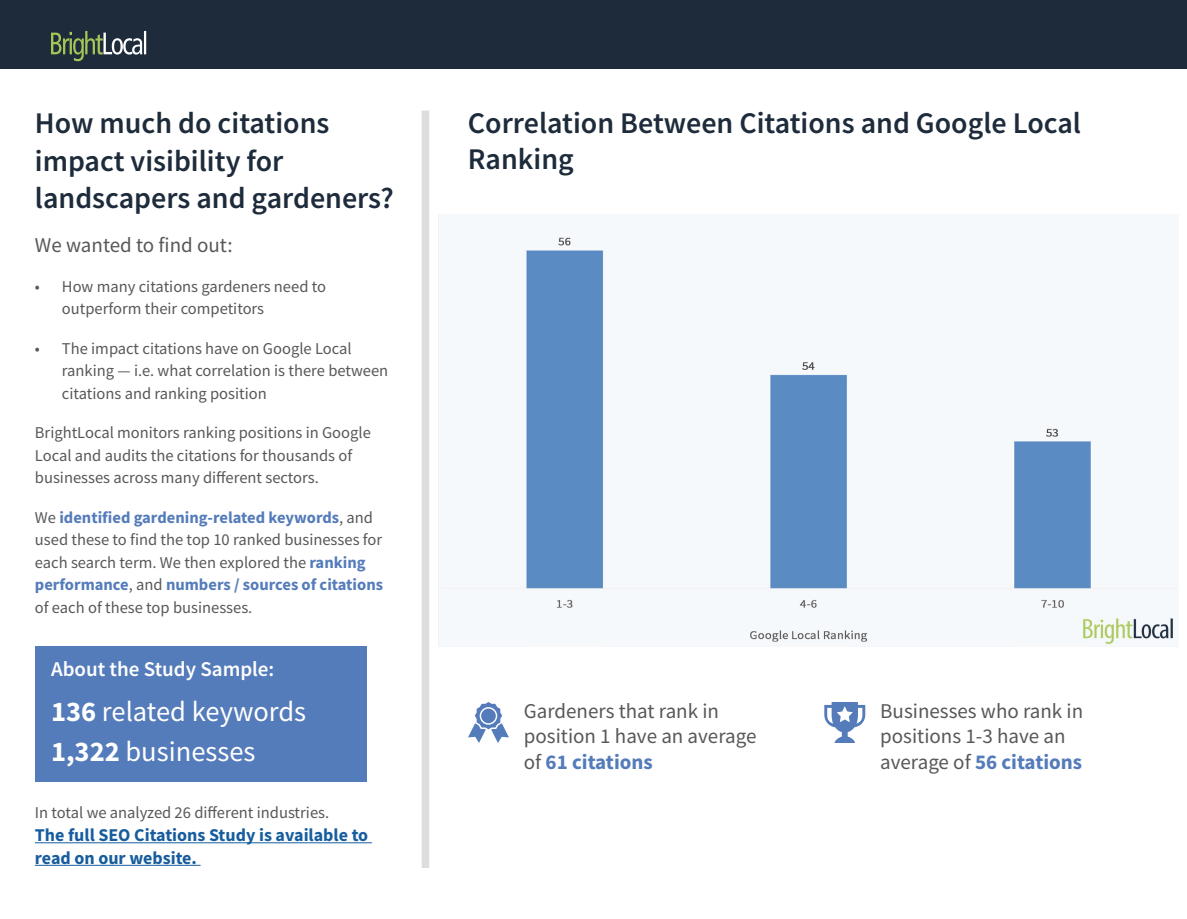
<style>
.page{position:relative;width:1187px;height:919px;background:#fff}
.page>*{position:absolute;margin:0;border:0;box-sizing:border-box;transform-origin:0 0}
.t1{font:600 30px/37.5px "Source Sans Pro";color:#1d2b3b}
.t2{font:28.5px "Source Sans Pro";color:#fff}
.t3{font:21px/25.5px "Source Sans Pro";color:#57585a}
.t4{font:600 21px "Source Sans Pro";color:#fff}
.t5{font:700 18px/22.5px "Source Sans Pro";color:#175d9e}
.t6{font:16.5px/22.5px "Source Sans Pro";color:#57585a}
.s1{font-weight:700;color:#547bba}
.s2{font-weight:700}
</style>
<div class="page">
<div style="left:0;top:0;width:1186px;height:68px;background:#1d2b3b"></div>
<svg style="left:51px;top:31px;width:95px;height:30px"></svg>
<div style="left:421px;top:111px;width:8px;height:756px;background:#dcdddf"></div>
<svg style="left:468px;top:702px;width:41px;height:41px"></svg>
<svg style="left:824px;top:702px;width:41px;height:41px"></svg>
<img style="left:443px;top:236px;width:733px;height:409px">
<div style="left:35px;top:646px;width:332px;height:135px;background:#547bba"></div>
<hr style="left:35px;top:842px;width:337px;height:1px;background:#175d9e">
<hr style="left:35px;top:864px;width:165px;height:1px;background:#175d9e">
<p class="t1" style="left:35px;top:104px;width:360px">How much do citations impact visibility for landscapers and gardeners?</p>
<p class="t3" style="left:35px;top:232px;width:199px">We wanted to find out:</p>
<p class="t6" style="left:62px;top:274px;width:266px;text-indent:-27px">• How many citations gardeners need to outperform their competitors</p>
<p class="t6" style="left:62px;top:337px;width:328px;text-indent:-27px">• The impact citations have on Google Local ranking — i.e. what correlation is there between citations and ranking position</p>
<p class="t6" style="left:35px;top:421px;width:337px">BrightLocal monitors ranking positions in Google<br>Local and audits the citations for thousands of businesses across many different sectors.</p>
<p class="t6" style="left:35px;top:506px;width:349px">We <span class="s1">identified gardening-related keywords</span>, and used these to find the top 10 ranked businesses for each search term. We then explored the <span class="s1">ranking performance</span>, and <span class="s1">numbers / sources of citations </span>of each of these top businesses.</p>
<p class="t4" style="left:51px;top:655px;width:225px">About the Study Sample:</p>
<p class="t2" style="left:51px;top:693px;width:257px"><span class="s2">136</span> related keywords</p>
<p class="t2" style="left:51px;top:733px;width:206px"><span class="s2">1,322</span> businesses</p>
<p class="t6" style="left:35px;top:801px;width:296px">In total we analyzed 26 different industries.</p>
<p class="t5" style="left:35px;top:823px;width:335px">The full SEO Citations Study is available to read on our website.</p>
<p class="t1" style="left:468px;top:105px;width:614px;line-height:36px">Correlation Between Citations and Google Local<br>Ranking</p>
<p class="t3" style="left:524px;top:697px;width:234px">Gardeners that rank in position 1 have an average of <span class="s1">61 citations</span></p>
<p class="t3" style="left:880px;top:697px;width:204px">Businesses who rank in positions 1-3 have an average of <span class="s1">56 citations</span></p>
</div>
